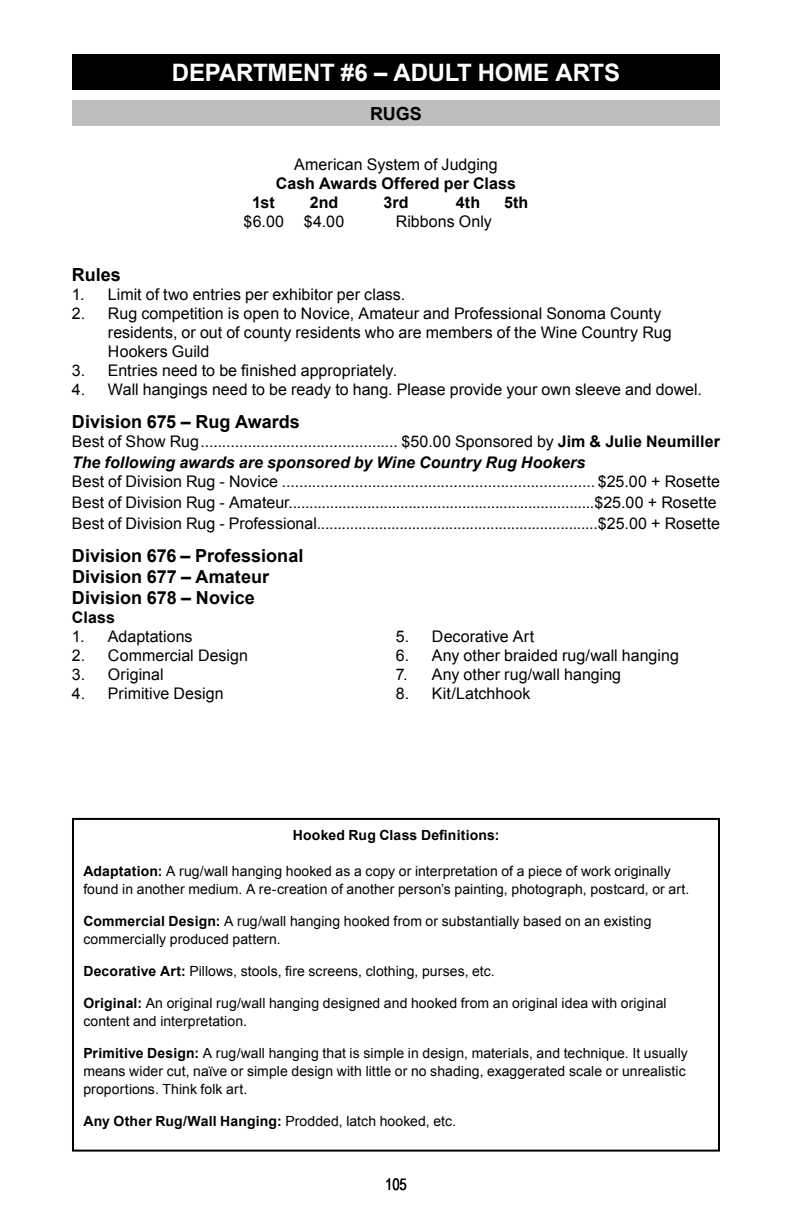
<style>
.page{position:relative;width:792px;height:1224px;background:#fff}
.page>*{position:absolute;margin:0;border:0;box-sizing:border-box;transform-origin:0 0}
.t1{font:700 24px "Arial";letter-spacing:-.01em;color:#fff}
.t2{font:700 18px/21px "Arial";color:#000}
.t3{font:16px/21px "Arial";color:#000}
.t4{font:700 16px "Arial";letter-spacing:.01em;color:#000}
.t5{font:16px "Arial Narrow";color:#000}
.t6{font:14px/18px "Arial";letter-spacing:.005em;color:#000}
.t7{font:700 14px "Arial";letter-spacing:.01em;color:#000}
.s1{font-weight:700}
.s2{font-weight:700;font-style:italic}
.s3{font-weight:400}
</style>
<div class="page">
<div style="left:72px;top:54px;width:648px;height:36px;background:#000"></div>
<div style="left:72px;top:100px;width:648px;height:26px;background:#bcbec0"></div>
<div style="left:72px;top:818px;width:648px;height:334px;border:2px solid #000"></div>
<h1 class="t1" style="left:172px;top:57px;width:450px">DEPARTMENT #6 – ADULT HOME ARTS</h1>
<p class="t2" style="left:370px;top:103px;width:53px">RUGS</p>
<p class="t3" style="left:294px;top:154px;width:205px">American System of Judging</p>
<p class="t4" style="left:276px;top:172px;width:242px">Cash Awards Offered per Class</p>
<p class="t4" style="left:252px;top:191px;width:24px">1st</p>
<p class="t4" style="left:310px;top:191px;width:30px">2nd</p>
<p class="t4" style="left:384px;top:191px;width:27px">3rd</p>
<p class="t4" style="left:456px;top:191px;width:26px">4th</p>
<p class="t4" style="left:504px;top:191px;width:26px">5th</p>
<p class="t3" style="left:244px;top:211px;width:102px">$6.00 $4.00</p>
<p class="t3" style="left:396px;top:211px;width:98px">Ribbons Only</p>
<p class="t2" style="left:72px;top:264px;width:51px">Rules</p>
<p class="t3" style="left:72px;top:284px;width:335px">1. Limit of two entries per exhibitor per class.</p>
<p class="t3" style="left:108px;top:304px;width:565px;line-height:19px;text-indent:-36px">2. Rug competition is open to Novice, Amateur and Professional Sonoma County residents, or out of county residents who are members of the Wine Country Rug<br>Hookers Guild</p>
<p class="t3" style="left:72px;top:360px;width:327px">3. Entries need to be finished appropriately.</p>
<p class="t3" style="left:72px;top:379px;width:632px">4. Wall hangings need to be ready to hang. Please provide your own sleeve and dowel.</p>
<p class="t2" style="left:72px;top:411px;width:230px">Division 675 – Rug Awards</p>
<p class="t3" style="left:72px;top:431px;width:650px">Best of Show Rug.............................................. $50.00 Sponsored by <span class="s1">Jim &amp; Julie Neumiller<br></span><span class="s2">The following awards are sponsored by Wine Country Rug Hookers</span></p>
<p class="t3" style="left:72px;top:471px;width:650px">Best of Division Rug - Novice ......................................................................... $25.00 + Rosette<br>Best of Division Rug - Amateur..........................................................................$25.00 + Rosette<br>Best of Division Rug - Professional....................................................................$25.00 + Rosette</p>
<p class="t2" style="left:72px;top:545px;width:233px">Division 676 – Professional<br>Division 677 – Amateur<br>Division 678 – Novice</p>
<p class="t4" style="left:72px;top:606px;width:45px">Class</p>
<p class="t3" style="left:72px;top:626px;width:122px">1. Adaptations</p>
<p class="t3" style="left:396px;top:626px;width:140px">5. Decorative Art</p>
<p class="t3" style="left:72px;top:645px;width:178px">2. Commercial Design</p>
<p class="t3" style="left:396px;top:645px;width:284px">6. Any other braided rug/wall hanging</p>
<p class="t3" style="left:72px;top:664px;width:93px">3. Original</p>
<p class="t3" style="left:396px;top:664px;width:227px">7. Any other rug/wall hanging</p>
<p class="t3" style="left:72px;top:683px;width:153px">4. Primitive Design</p>
<p class="t3" style="left:396px;top:683px;width:136px">8. Kit/Latchhook</p>
<p class="t7" style="left:293px;top:826px;width:208px">Hooked Rug Class Definitions:</p>
<p class="t6" style="left:83px;top:862px;width:608px"><span class="s1">Adaptation:</span> A rug/wall hanging hooked as a copy or interpretation of a piece of work originally found in another medium. A re-creation of another person’s painting, photograph, postcard, or art.</p>
<p class="t6" style="left:83px;top:912px;width:570px"><span class="s1">Commercial Design:</span> A rug/wall hanging hooked from or substantially based on an existing commercially produced pattern.</p>
<p class="t6" style="left:83px;top:962px;width:413px"><span class="s1">Decorative Art:</span> Pillows, stools, fire screens, clothing, purses, etc.</p>
<p class="t6" style="left:83px;top:994px;width:585px"><span class="s1">Original:</span> An original rug/wall hanging designed and hooked from an original idea with original content and interpretation.</p>
<p class="t6" style="left:83px;top:1044px;width:606px"><span class="s1">Primitive Design:</span> A rug/wall hanging that is simple in design, materials, and technique. It usually means wider cut, naïve or simple design with little or no shading, exaggerated scale or unrealistic proportions. Think folk art.</p>
<p class="t7" style="left:83px;top:1112px;width:374px">Any Other Rug/Wall Hanging: <span class="s3">Prodded, latch hooked, etc.</span></p>
<p class="t5" style="left:385px;top:1172px;width:23px">105</p>
</div>
